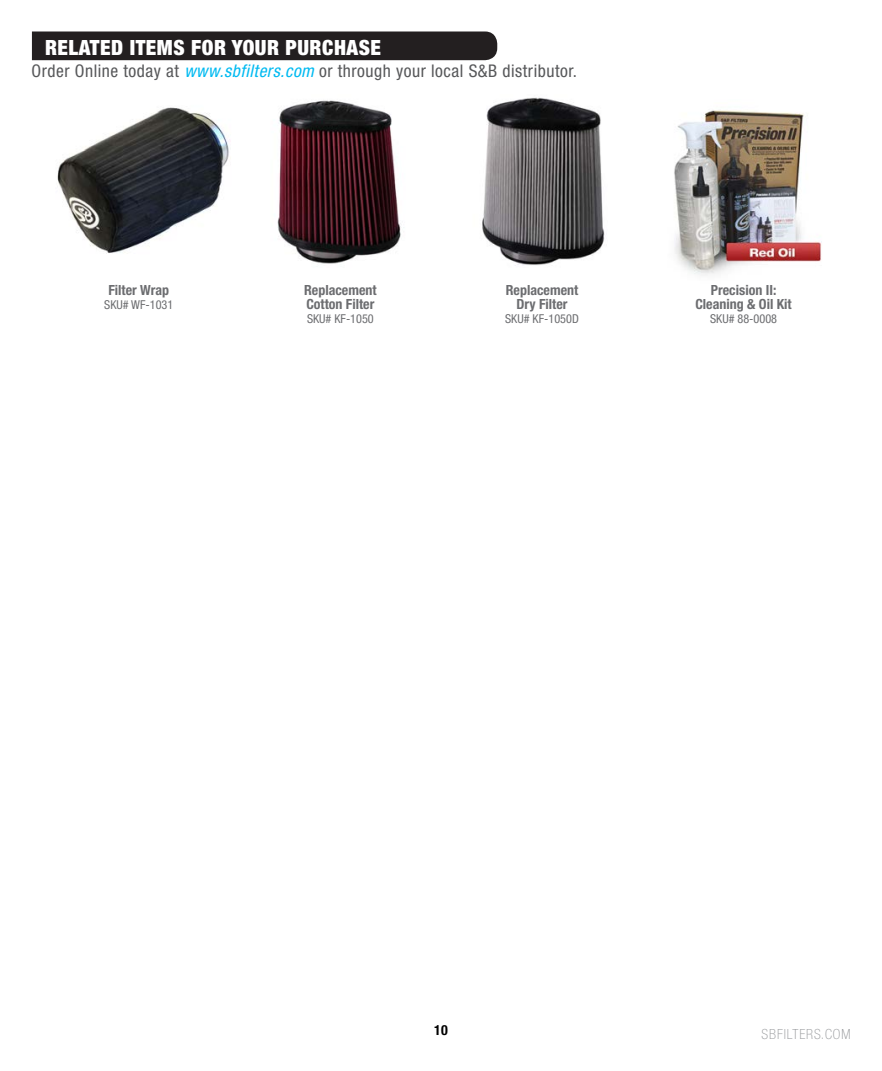
<style>
.page{position:relative;width:882px;height:1071px;background:#fff}
.page>*{position:absolute;margin:0;border:0;box-sizing:border-box;transform-origin:0 0}
.t1{font:900 condensed 21px "Helvetica Neue";letter-spacing:.025em;color:#fff}
.t2{font:condensed 17.5px "Helvetica Neue";letter-spacing:.03em;color:#57585a}
.t3{font:700 condensed 14px/14px "Helvetica Neue";color:#6c6d70;text-align:center}
.t4{font:100 condensed 14px "Helvetica Neue";letter-spacing:.065em;color:#939598}
.t5{font:700 condensed 14px "Helvetica Neue";color:#000}
.t6{font:condensed 12.25px "Helvetica Neue";color:#6c6d70}
.s1{font-style:italic;color:#00baf1}
</style>
<div class="page">
<img style="left:57px;top:107px;width:174px;height:147px">
<img style="left:277px;top:100px;width:127px;height:164px">
<img style="left:482px;top:97px;width:123px;height:169px">
<img style="left:674px;top:110px;width:148px;height:165px">
<div style="left:32px;top:32px;width:465px;height:28px;background:#231f20"></div>
<h1 class="t1" style="left:45px;top:35px;width:338px">RELATED ITEMS FOR YOUR PURCHASE</h1>
<p class="t2" style="left:32px;top:60px;width:547px">Order Online today at <span class="s1">www.sbfilters.com</span> or through your local S&amp;B distributor.</p>
<p class="t3" style="left:108px;top:283px;width:62px">Filter Wrap</p>
<p class="t6" style="left:104px;top:298px;width:71px">SKU# WF-1031</p>
<p class="t3" style="left:304px;top:283px;width:74px;text-align:left">Replacement<br>Cotton Filter</p>
<p class="t6" style="left:307px;top:312px;width:68px">SKU# KF-1050</p>
<p class="t3" style="left:506px;top:283px;width:74px">Replacement<br>Dry Filter</p>
<p class="t6" style="left:505px;top:312px;width:75px">SKU# KF-1050D</p>
<p class="t3" style="left:695px;top:283px;width:98px">Precision II:<br>Cleaning &amp; Oil Kit</p>
<p class="t6" style="left:710px;top:312px;width:69px">SKU# 88-0008</p>
<p class="t5" style="left:434px;top:1021px;width:15px">10</p>
<p class="t4" style="left:762px;top:1027px;width:90px">SBFILTERS.COM</p>
</div>
